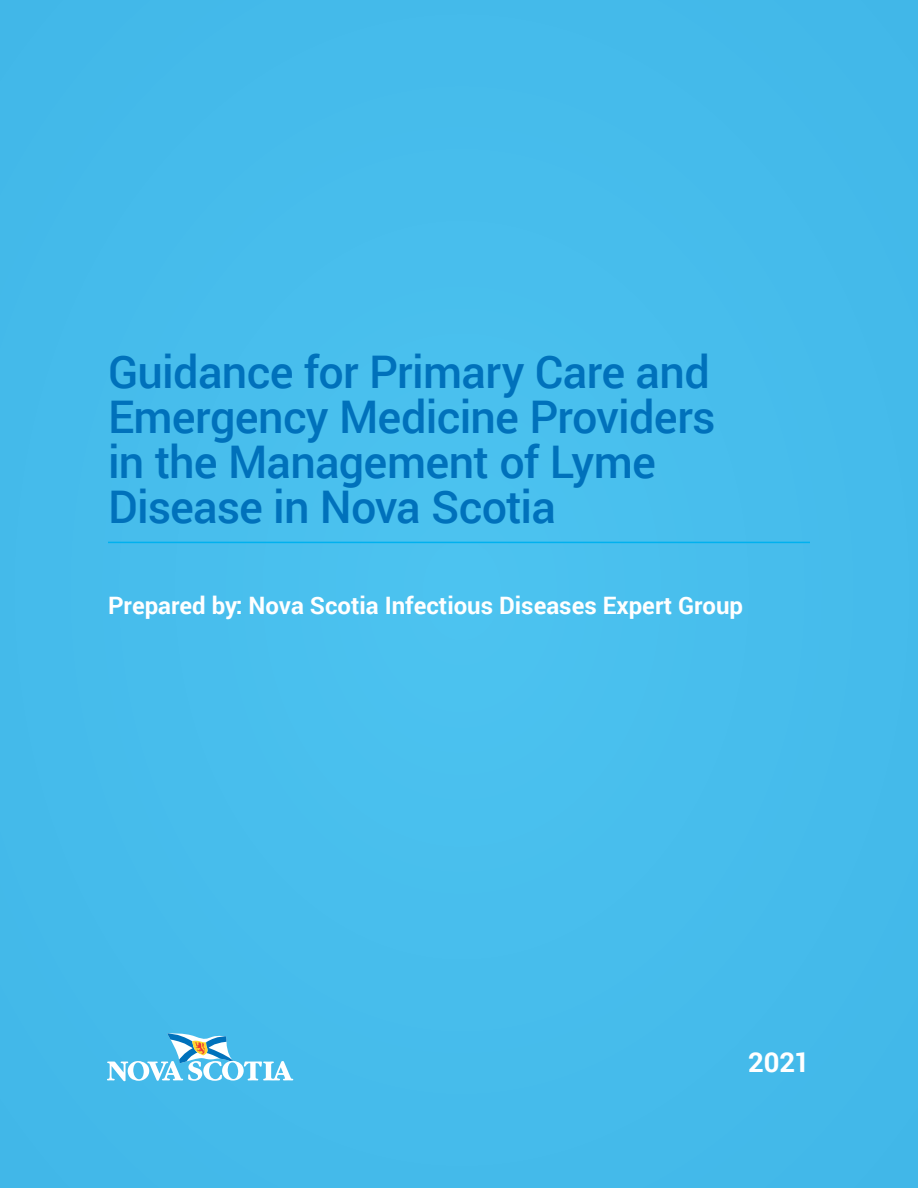
<style>
.page{position:relative;width:918px;height:1188px;background:#46bceb}
.page>*{position:absolute;margin:0;border:0;box-sizing:border-box;transform-origin:0 0}
.t1{font:500 45px/45px "Roboto";letter-spacing:-.015em;color:#0071bb}
.t2{font:700 27.45px "Roboto";color:#fff}
.t3{font:700 24px "Roboto";color:#fff}
</style>
<div class="page">
<svg style="left:107px;top:1033px;width:186px;height:48px"></svg>
<hr style="left:108px;top:542px;width:702px;height:1px;background:#00b1ef">
<p class="t1" style="left:108px;top:348px;width:609px">Guidance for Primary Care and<br>Emergency Medicine Providers in the Management of Lyme<br>Disease in Nova Scotia</p>
<p class="t3" style="left:108px;top:589px;width:637px">Prepared by: Nova Scotia Infectious Diseases Expert Group</p>
<p class="t2" style="left:748px;top:1043px;width:63px">2021</p>
</div>
